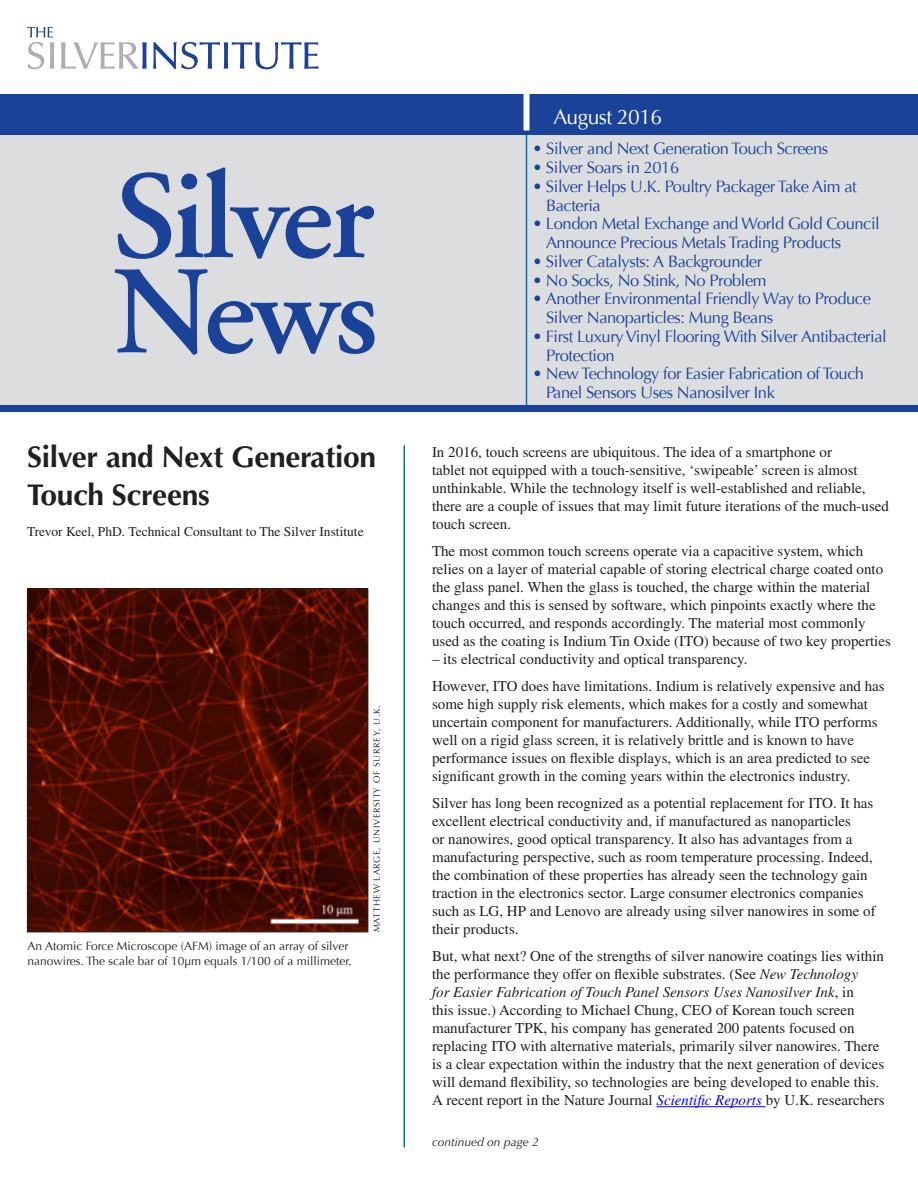
<style>
.page{position:relative;width:918px;height:1188px;background:#fff}
.page>*{position:absolute;margin:0;border:0;box-sizing:border-box;transform-origin:0 0}
.Heads{font:700 30px/37.5px "Optima";letter-spacing:-.01em;color:#231f20}
.t1{font:21px "Optima";letter-spacing:-.025em;color:#fff}
.Table_of_Contents{font:16.5px/18.8px "Optima";letter-spacing:-.025em;color:#1b4299}
.Body_Copy{font:15px/18px "Times";color:#231f20}
.Byline{font:13.5px "Times";color:#231f20}
.Captions{font:12px/15px "Optima";color:#231f20}
.Captions-2{font:italic 12px "Optima";color:#231f20}
.Courtesy{font:9px "Optima";letter-spacing:.075em;color:#231f20}
.s1{font-style:italic}
.s2{font-style:italic;color:#00f}
</style>
<div class="page">
<div style="left:0;top:94px;width:918px;height:318px;background:#dcdddf"></div>
<svg style="left:61px;top:42px;width:86px;height:27px"></svg>
<svg style="left:153px;top:42px;width:165px;height:27px"></svg>
<svg style="left:27px;top:27px;width:27px;height:42px"></svg>
<hr style="left:526px;top:134px;width:1px;height:273px;background:#0072bc">
<div style="left:0;top:405px;width:918px;height:7px;background:#1b4299"></div>
<div style="left:0;top:94px;width:918px;height:41px;background:#1b4299"></div>
<div style="left:524px;top:94px;width:6px;height:36px;background:#fff"></div>
<hr style="left:657px;top:1106px;width:109px;height:1px;background:#00f">
<svg style="left:118px;top:167px;width:256px;height:92px"></svg>
<svg style="left:114px;top:269px;width:261px;height:86px"></svg>
<hr style="left:404px;top:446px;width:1px;height:702px;background:#0072bc">
<img style="left:29px;top:591px;width:337px;height:339px">
<div style="left:27px;top:589px;width:341px;height:343px;border:1px solid #231f20"></div>
<p class="Heads" style="left:27px;top:439px;width:351px">Silver and Next Generation<br>Touch Screens</p>
<p class="Byline" style="left:27px;top:524px;width:338px">Trevor Keel, PhD. Technical Consultant to The Silver Institute</p>
<p class="Captions" style="left:28px;top:938px;width:326px">An Atomic Force Microscope (AFM) image of an array of silver nanowires. The scale bar of 10µm equals 1/100 of a millimeter.</p>
<p class="Courtesy" style="left:372px;top:932px;width:228px;rotate:-90deg">MATTHEW LARGE, UNIVERSITY OF SURREY, U.K.</p>
<p class="t1" style="left:554px;top:105px;width:110px">August 2016</p>
<p class="Table_of_Contents" style="left:532px;top:140px;width:297px">• Silver and Next Generation Touch Screens</p>
<p class="Table_of_Contents" style="left:532px;top:158px;width:148px">• Silver Soars in 2016</p>
<p class="Table_of_Contents" style="left:546px;top:177px;width:312px;text-indent:-14px">• Silver Helps U.K. Poultry Packager Take Aim at<br>Bacteria</p>
<p class="Table_of_Contents" style="left:546px;top:215px;width:335px;text-indent:-14px">• London Metal Exchange and World Gold Council<br>Announce Precious Metals Trading Products</p>
<p class="Table_of_Contents" style="left:532px;top:252px;width:231px">• Silver Catalysts: A Backgrounder</p>
<p class="Table_of_Contents" style="left:532px;top:271px;width:236px">• No Socks, No Stink, No Problem</p>
<p class="Table_of_Contents" style="left:546px;top:290px;width:327px;text-indent:-14px">• Another Environmental Friendly Way to Produce<br>Silver Nanoparticles: Mung Beans</p>
<p class="Table_of_Contents" style="left:546px;top:327px;width:342px;text-indent:-14px">• First Luxury Vinyl Flooring With Silver Antibacterial<br>Protection</p>
<p class="Table_of_Contents" style="left:546px;top:365px;width:320px;text-indent:-14px">• New Technology for Easier Fabrication of Touch<br>Panel Sensors Uses Nanosilver Ink</p>
<p class="Body_Copy" style="left:432px;top:443px;width:459px">In 2016, touch screens are ubiquitous. The idea of a smartphone or<br>tablet not equipped with a touch-sensitive, ‘swipeable’ screen is almost unthinkable. While the technology itself is well-established and reliable, there are a couple of issues that may limit future iterations of the much-used touch screen.</p>
<p class="Body_Copy" style="left:432px;top:542px;width:460px">The most common touch screens operate via a capacitive system, which relies on a layer of material capable of storing electrical charge coated onto the glass panel. When the glass is touched, the charge within the material changes and this is sensed by software, which pinpoints exactly where the touch occurred, and responds accordingly. The material most commonly used as the coating is Indium Tin Oxide (ITO) because of two key properties</p>
<p class="Body_Copy" style="left:432px;top:650px;width:317px">– its electrical conductivity and optical transparency.</p>
<p class="Body_Copy" style="left:432px;top:677px;width:454px">However, ITO does have limitations. Indium is relatively expensive and has some high supply risk elements, which makes for a costly and somewhat uncertain component for manufacturers. Additionally, while ITO performs well on a rigid glass screen, it is relatively brittle and is known to have performance issues on flexible displays, which is an area predicted to see significant growth in the coming years within the electronics industry.</p>
<p class="Body_Copy" style="left:432px;top:794px;width:445px">Silver has long been recognized as a potential replacement for ITO. It has excellent electrical conductivity and, if manufactured as nanoparticles<br>or nanowires, good optical transparency. It also has advantages from a manufacturing perspective, such as room temperature processing. Indeed, the combination of these properties has already seen the technology gain traction in the electronics sector. Large consumer electronics companies such as LG, HP and Lenovo are already using silver nanowires in some of their products.</p>
<p class="Body_Copy" style="left:432px;top:947px;width:454px">But, what next? One of the strengths of silver nanowire coatings lies within the performance they offer on flexible substrates. (See <span class="s1">New Technology<br>for Easier Fabrication of Touch Panel Sensors Uses Nanosilver Ink</span>, in<br>this issue.) According to Michael Chung, CEO of Korean touch screen manufacturer TPK, his company has generated 200 patents focused on replacing ITO with alternative materials, primarily silver nanowires. There is a clear expectation within the industry that the next generation of devices will demand flexibility, so technologies are being developed to enable this.<br>A recent report in the Nature Journal <span class="s2">Scientific Reports</span> by U.K. researchers</p>
<p class="Captions-2" style="left:432px;top:1135px;width:108px">continued on page 2</p>
</div>
